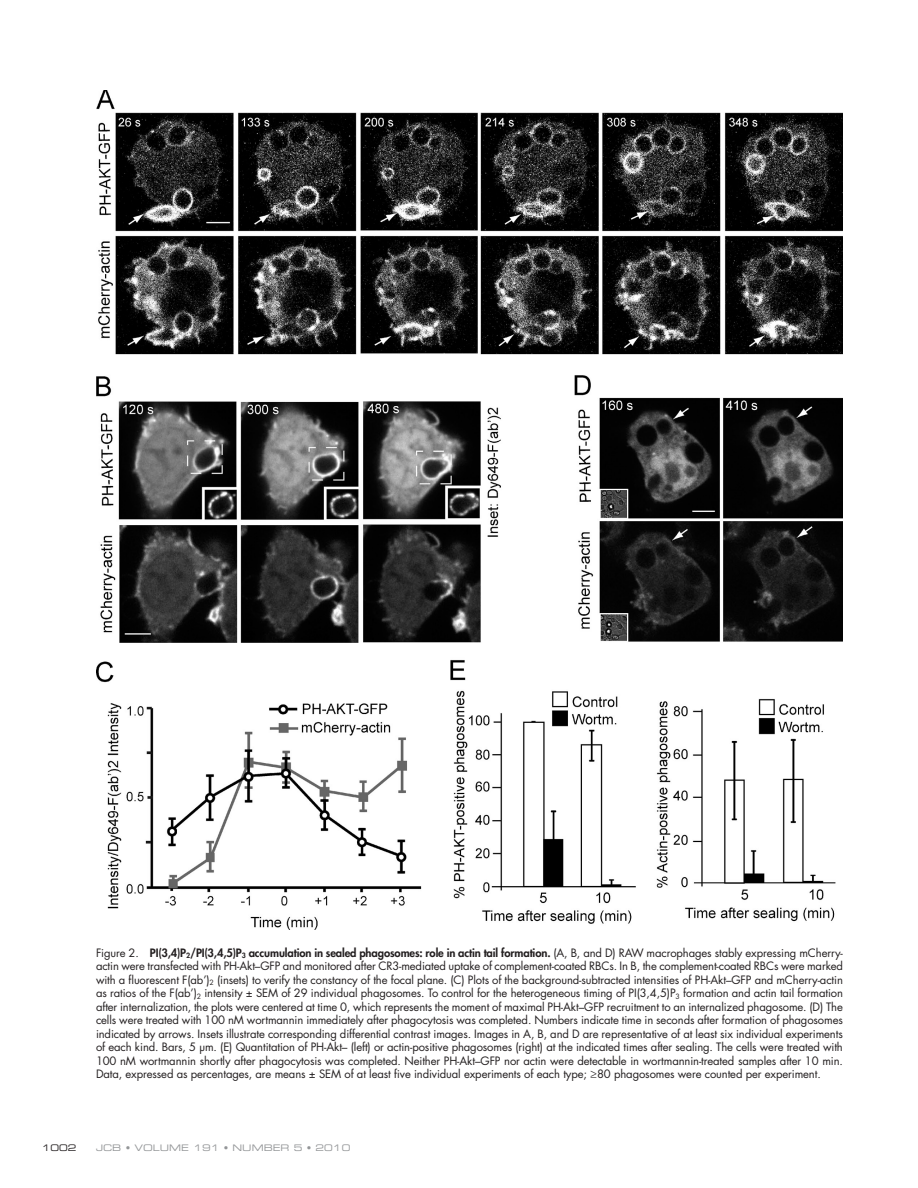
<style>
.page{position:relative;width:918px;height:1188px;background:#fff}
.page>*{position:absolute;margin:0;border:0;box-sizing:border-box;transform-origin:0 0}
.t1{font:11.25px/13.5px "Futura Std";letter-spacing:-.01em;color:#231f20;text-align:justify}
.t2{font:9px "Eurostile LT Std Ex 2";color:#949698}
.t3{font:9px "Eurostile LT Std Ex 2";color:#231f20}
.s1{font-weight:800}
</style>
<div class="page">
<img style="left:96px;top:90px;width:747px;height:840px">
<p class="t1" style="left:96px;top:946px;width:749px">Figure 2. <span class="s1">PI(3,4)P</span><sub>2</sub><span class="s1">/PI(3,4,5)P</span><sub>3</sub> <span class="s1">accumulation in sealed phagosomes: role in actin tail formation.</span> (A, B, and D) RAW macrophages stably expressing mCherry&shy;actin were transfected with PH-Akt–GFP and monitored after CR3-mediated uptake of complement-coated RBCs. In B, the complement-coated RBCs were marked with a fluorescent F(ab’)<sub>2</sub> (insets) to verify the constancy of the focal plane. (C) Plots of the background-subtracted intensities of PH-Akt–GFP and mCherry-actin as ratios of the F(ab’)<sub>2</sub> intensity ± SEM of 29 individual phagosomes. To control for the heterogeneous timing of PI(3,4,5)P<sub>3</sub> formation and actin tail formation after internalization, the plots were centered at time 0, which represents the moment of maximal PH-Akt–GFP recruitment to an internalized phagosome. (D) The cells were treated with 100 nM wortmannin immediately after phagocytosis was completed. Numbers indicate time in seconds after formation of phagosomes indicated by arrows. Insets illustrate corresponding differential contrast images. Images in A, B, and D are representative of at least six individual experiments of each kind. Bars, 5 µm. (E) Quantitation of PH-Akt– (left) or actin-positive phagosomes (right) at the indicated times after sealing. The cells were treated with 100 nM wortmannin shortly after phagocytosis was completed. Neither PH-Akt–GFP nor actin were detectable in wortmannin-treated samples after 10 min.<br>Data, expressed as percentages, are means ± SEM of at least five individual experiments of each type; ≥80 phagosomes were counted per experiment.</p>
<p class="t3" style="left:42px;top:1142px;width:36px">1002</p>
<p class="t2" style="left:96px;top:1142px;width:256px">JCB • VOLUME 191 • NUMBER 5 • 2010</p>
</div>
